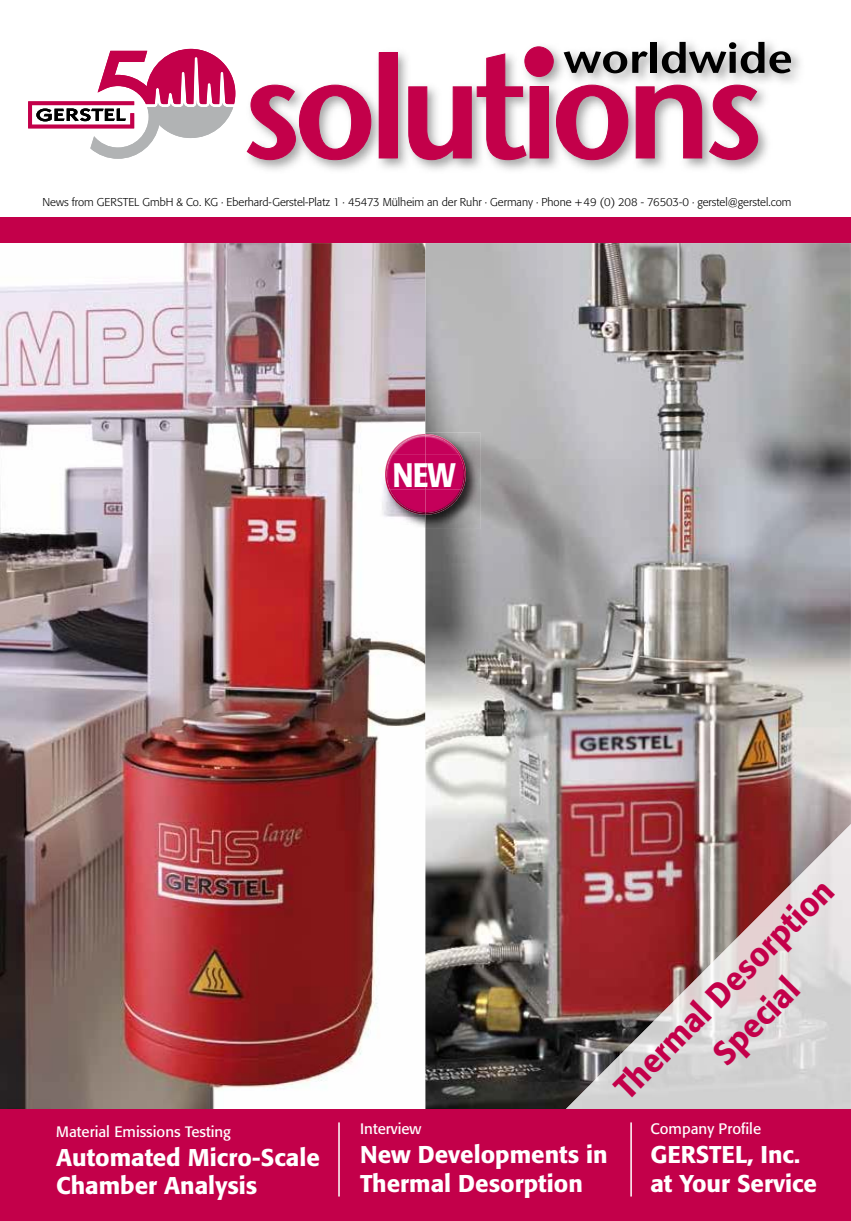
<style>
.page{position:relative;width:851px;height:1221px;background:#fff}
.page>*{position:absolute;margin:0;border:0;box-sizing:border-box;transform-origin:0 0}
.t1{font:500 condensed 33.6px "Formata";color:#fff}
.t2{font:500 33px/45.5px "Formata";color:#c3004a;text-align:center;scale:.96 1}
.t3{font:500 24px/28.8px "Formata";color:#fff}
.t4{font:15px "Formata";color:#fff}
.t5{font:300 11.25px "Formata";color:#000}
</style>
<div class="page">
<img style="left:0;top:243px;width:850px;height:865px">
<img style="left:383px;top:432px;width:97px;height:97px">
<img style="left:392px;top:454px;width:66px;height:36px">
<img style="left:390px;top:434px;width:70px;height:20px">
<img style="left:388px;top:490px;width:74px;height:24px">
<img style="left:458px;top:454px;width:8px;height:36px">
<img style="left:385px;top:454px;width:7px;height:36px">
<div style="left:0;top:217px;width:850px;height:26px;background:#c3004a"></div>
<img style="left:246px;top:41px;width:554px;height:129px">
<svg style="left:563px;top:51px;width:84px;height:22px;background:#7a7a7a"></svg>
<div style="left:650px;top:42px;width:6px;height:31px;background:#000"></div>
<svg style="left:661px;top:42px;width:130px;height:31px"></svg>
<svg style="left:247px;top:85px;width:124px;height:75px"></svg>
<div style="left:379px;top:53px;width:18px;height:105px;background:#c3004a"></div>
<svg style="left:408px;top:87px;width:63px;height:73px"></svg>
<svg style="left:477px;top:54px;width:49px;height:106px"></svg>
<div style="left:530px;top:87px;width:18px;height:71px;background:#c3004a"></div>
<div style="left:525px;top:47px;width:28px;height:29px;background:#c3004a;border-radius:50%"></div>
<div style="left:524px;top:47px;width:29px;height:30px;border:1px solid #c3004a;border-radius:50%"></div>
<svg style="left:556px;top:85px;width:72px;height:75px"></svg>
<svg style="left:635px;top:85px;width:67px;height:73px"></svg>
<svg style="left:709px;top:85px;width:48px;height:75px"></svg>
<svg style="left:28px;top:49px;width:207px;height:110px"></svg>
<svg style="left:550px;top:824px;width:16px;height:284px;background:#775c5a"></svg>
<img style="left:566px;top:824px;width:284px;height:284px">
<div style="left:0;top:1108px;width:850px;height:112px;background:#c3004a"></div>
<hr style="left:338px;top:1122px;width:2px;height:74px;background:#fff">
<hr style="left:630px;top:1122px;width:1px;height:74px;background:#fff">
<p class="t5" style="left:43px;top:196px;width:750px">News from GERSTEL GmbH &amp; Co. KG · Eberhard-Gerstel-Platz 1 · 45473 Mülheim an der Ruhr · Germany · Phone +49 (0) 208 - 76503-0 · gerstel@gerstel.com</p>
<h1 class="t1" style="left:392px;top:454px;width:64px">NEW</h1>
<h3 class="t4" style="left:56px;top:1122px;width:176px">Material Emissions Testing</h3>
<h3 class="t3" style="left:56px;top:1142px;width:265px">Automated Micro-Scale<br>Chamber Analysis</h3>
<h2 class="t2" style="left:604px;top:1076px;width:307px;rotate:-45deg">Thermal Desorption<br>Special</h2>
<h3 class="t4" style="left:360px;top:1119px;width:63px">Interview</h3>
<h3 class="t3" style="left:360px;top:1140px;width:249px">New Developments in<br>Thermal Desorption</h3>
<h3 class="t4" style="left:650px;top:1119px;width:112px">Company Profile</h3>
<h3 class="t3" style="left:650px;top:1140px;width:168px">GERSTEL, Inc. at Your Service</h3>
</div>
